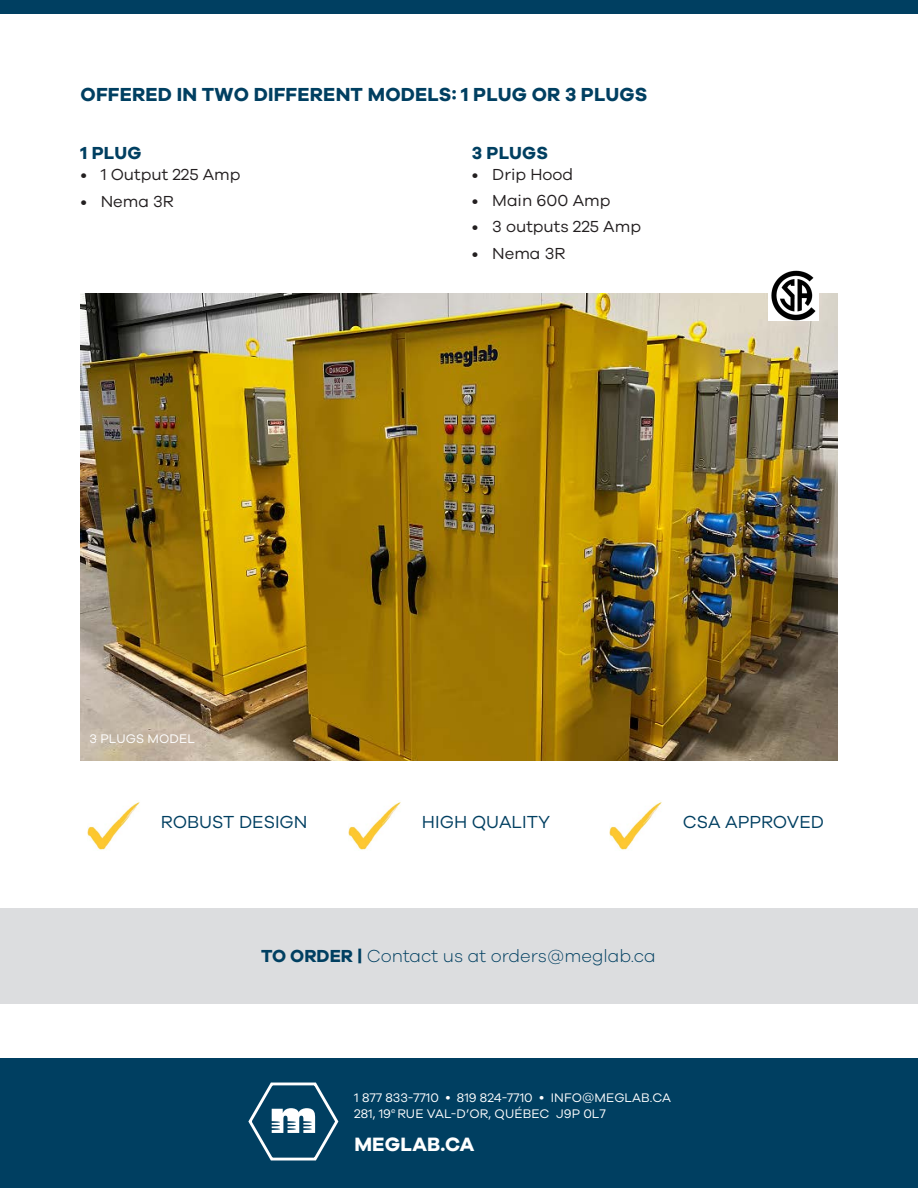
<style>
.page{position:relative;width:918px;height:1188px;background:#fff}
.page>*{position:absolute;margin:0;border:0;box-sizing:border-box;transform-origin:0 0}
.t1{font:700 19.95px "Galano Grotesque";letter-spacing:.01em;color:#fff}
.Texte{font:700 19.5px "Galano Grotesque";letter-spacing:.01em;color:#003f61}
.Texte-2{font:300 18px "Galano Grotesque";color:#003f61}
.t2{font:18px "Galano Grotesque";color:#003f61}
.t3{font:700 18px "Galano Grotesque";letter-spacing:.01em;color:#003f61}
.t4{font:16.5px "Galano Grotesque";color:#231f20}
.t5{font:12.9px "Galano Grotesque";letter-spacing:.005em;color:#fff}
.s1{font-weight:700}
</style>
<div class="page">
<div style="left:0;top:1058px;width:918px;height:130px;background:#003f61"></div>
<svg style="left:248px;top:1082px;width:91px;height:79px"></svg>
<div style="left:0;top:0;width:918px;height:14px;background:#003f61"></div>
<img style="left:80px;top:294px;width:758px;height:467px">
<div style="left:0;top:909px;width:918px;height:95px;background:#dcdddf"></div>
<img style="left:87px;top:802px;width:53px;height:48px">
<img style="left:348px;top:802px;width:53px;height:48px">
<img style="left:609px;top:802px;width:53px;height:48px">
<img style="left:768px;top:271px;width:51px;height:50px">
<p class="Texte" style="left:81px;top:82px;width:568px">OFFERED IN TWO DIFFERENT MODELS: 1 PLUG OR 3 PLUGS</p>
<p class="t3" style="left:80px;top:141px;width:62px">1 PLUG</p>
<p class="t4" style="left:80px;top:164px;width:162px">• 1 Output 225 Amp</p>
<p class="t4" style="left:80px;top:192px;width:95px">• Nema 3R</p>
<p class="t5" style="left:90px;top:731px;width:107px">3 PLUGS MODEL</p>
<p class="t3" style="left:472px;top:141px;width:78px">3 PLUGS</p>
<p class="t4" style="left:472px;top:164px;width:103px">• Drip Hood</p>
<p class="t4" style="left:472px;top:191px;width:140px">• Main 600 Amp</p>
<p class="t4" style="left:472px;top:217px;width:171px">• 3 outputs 225 Amp</p>
<p class="t4" style="left:472px;top:243px;width:95px">• Nema 3R</p>
<p class="t2" style="left:161px;top:811px;width:148px">ROBUST DESIGN</p>
<p class="t2" style="left:422px;top:811px;width:130px">HIGH QUALITY</p>
<p class="t2" style="left:683px;top:811px;width:143px">CSA APPROVED</p>
<p class="Texte-2" style="left:261px;top:945px;width:396px"><span class="s1">TO ORDER |</span> Contact us at orders@meglab.ca</p>
<p class="t5" style="left:354px;top:1090px;width:318px">1 877 833-7710 • 819 824-7710 • INFO@MEGLAB.CA</p>
<p class="t5" style="left:354px;top:1106px;width:253px">281, 19<sup>e</sup> RUE VAL-D’OR, QUÉBEC J9P 0L7</p>
<p class="t1" style="left:354px;top:1131px;width:122px">MEGLAB.CA</p>
</div>
